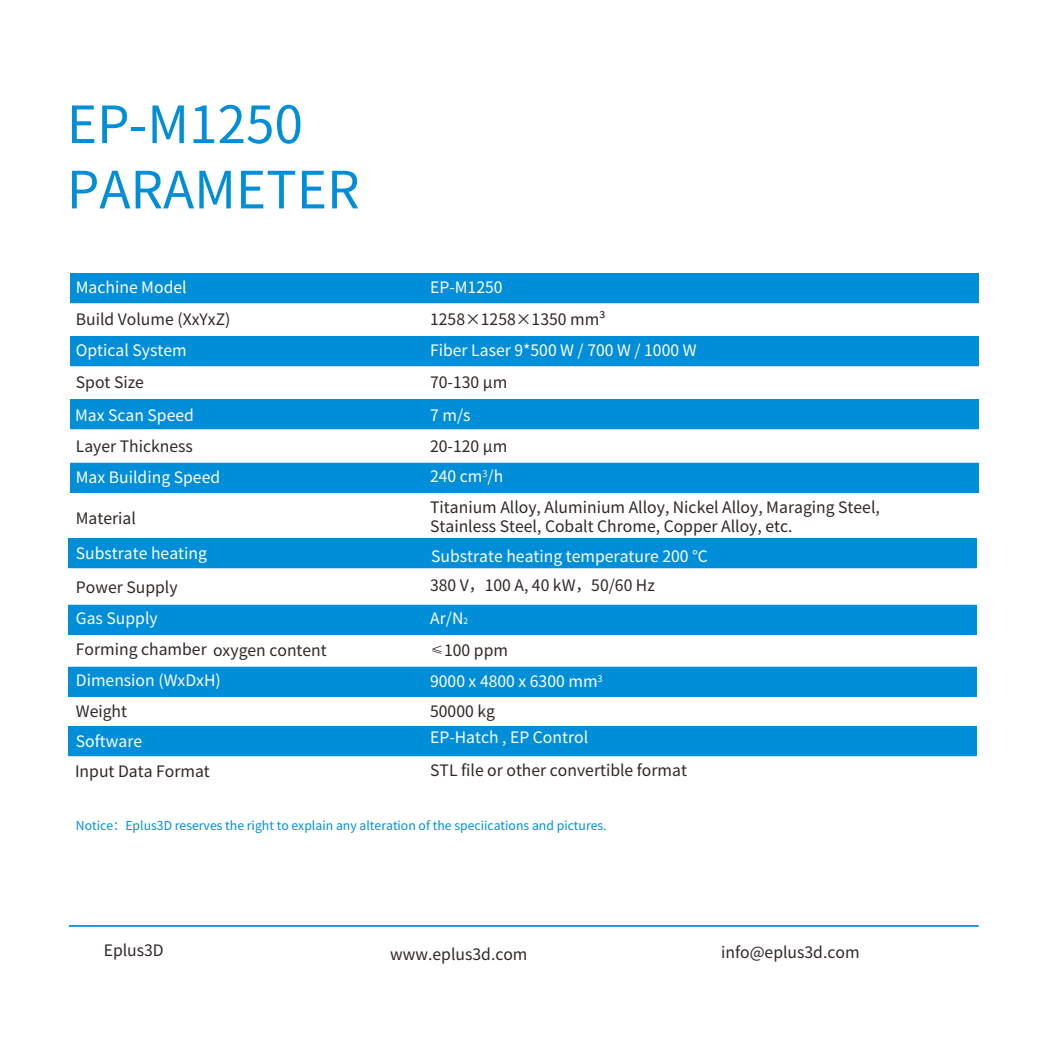
<style>
.page{position:relative;width:1042px;height:1042px;background:#fff}
.page>*{position:absolute;margin:0;border:0;box-sizing:border-box;transform-origin:0 0}
.t1{font:51.27px/65.3px "Source Han Sans CN";color:#008ed8}
.t2{font:15.75px/18.9px "Source Han Sans CN";color:#2f2725}
.t3{font:15.75px "Source Han Sans CN";color:#fff}
.t4{font:15.75px "Source Han Sans CN";color:#2e2523}
.t5{font:12.25px "Source Han Sans CN";color:#008ed8}
.s1{font-size:8.4px}
</style>
<div class="page">
<div style="left:70px;top:273px;width:908px;height:30px;background:#008ed8"></div>
<div style="left:70px;top:336px;width:908px;height:30px;background:#008ed8"></div>
<div style="left:70px;top:399px;width:908px;height:30px;background:#008ed8"></div>
<div style="left:69px;top:538px;width:908px;height:30px;background:#008ed8"></div>
<div style="left:69px;top:604px;width:908px;height:30px;background:#008ed8"></div>
<div style="left:69px;top:726px;width:908px;height:30px;background:#008ed8"></div>
<div style="left:70px;top:462px;width:908px;height:30px;background:#008ed8"></div>
<div style="left:69px;top:667px;width:908px;height:29px;background:#008ed8"></div>
<hr style="left:69px;top:925px;width:909px;height:2px;background:#008ed8">
<svg style="left:432px;top:645px;width:9px;height:9px"></svg>
<h1 class="t1" style="left:67px;top:93px;width:294px">EP-M1250<br>PARAMETER</h1>
<p class="t3" style="left:76px;top:279px;width:112px">Machine Model</p>
<p class="t3" style="left:430px;top:279px;width:74px">EP-M1250</p>
<p class="t2" style="left:76px;top:310px;width:156px">Build Volume (XxYxZ)</p>
<p class="t2" style="left:430px;top:310px;width:177px">1258×1258×1350 mm³</p>
<p class="t3" style="left:76px;top:342px;width:112px">Optical System</p>
<p class="t3" style="left:430px;top:342px;width:268px">Fiber Laser 9*500 W / 700 W / 1000 W</p>
<p class="t2" style="left:76px;top:373px;width:70px">Spot Size</p>
<p class="t3" style="left:75px;top:406px;width:120px">Max Scan Speed</p>
<p class="t2" style="left:430px;top:373px;width:79px">70-130 μm</p>
<p class="t3" style="left:430px;top:406px;width:42px">7 m/s</p>
<p class="t2" style="left:76px;top:437px;width:119px">Layer Thickness</p>
<p class="t2" style="left:430px;top:437px;width:79px">20-120 μm</p>
<p class="t3" style="left:76px;top:468px;width:146px">Max Building Speed</p>
<p class="t3" style="left:430px;top:468px;width:75px">240 cm<sup>3</sup>/h</p>
<p class="t4" style="left:76px;top:510px;width:62px">Material</p>
<p class="t2" style="left:430px;top:498px;width:451px">Titanium Alloy, Aluminium Alloy, Nickel Alloy, Maraging Steel,<br>Stainless Steel, Cobalt Chrome, Copper Alloy, etc.</p>
<p class="t3" style="left:76px;top:545px;width:133px">Substrate heating</p>
<p class="t3" style="left:431px;top:547px;width:278px">Substrate heating temperature 200 ℃</p>
<p class="t2" style="left:76px;top:578px;width:103px">Power Supply</p>
<p class="t2" style="left:430px;top:576px;width:226px">380 V，100 A, 40 kW，50/60 Hz</p>
<p class="t3" style="left:76px;top:609px;width:83px">Gas Supply</p>
<p class="t3" style="left:430px;top:609px;width:39px">Ar/N<span class="s1">2</span></p>
<p class="t2" style="left:76px;top:640px;width:252px">Forming chamber oxygen content</p>
<p class="t2" style="left:444px;top:641px;width:65px">100 ppm</p>
<p class="t3" style="left:76px;top:671px;width:146px">Dimension (WxDxH)</p>
<p class="t3" style="left:430px;top:672px;width:174px">9000 x 4800 x 6300 mm<sup>3</sup></p>
<p class="t2" style="left:76px;top:702px;width:53px">Weight</p>
<p class="t2" style="left:430px;top:702px;width:66px">50000 kg</p>
<p class="t3" style="left:76px;top:732px;width:68px">Software</p>
<p class="t3" style="left:430px;top:729px;width:160px">EP-Hatch , EP Control</p>
<p class="t2" style="left:75px;top:762px;width:136px">Input Data Format</p>
<p class="t2" style="left:430px;top:761px;width:258px">STL file or other convertible format</p>
<p class="t5" style="left:76px;top:819px;width:532px">Notice：Eplus3D reserves the right to explain any alteration of the speciications and pictures.</p>
<p class="t2" style="left:104px;top:941px;width:62px">Eplus3D</p>
<p class="t2" style="left:390px;top:945px;width:139px">www.eplus3d.com</p>
<p class="t2" style="left:721px;top:943px;width:140px">info@eplus3d.com</p>
</div>
